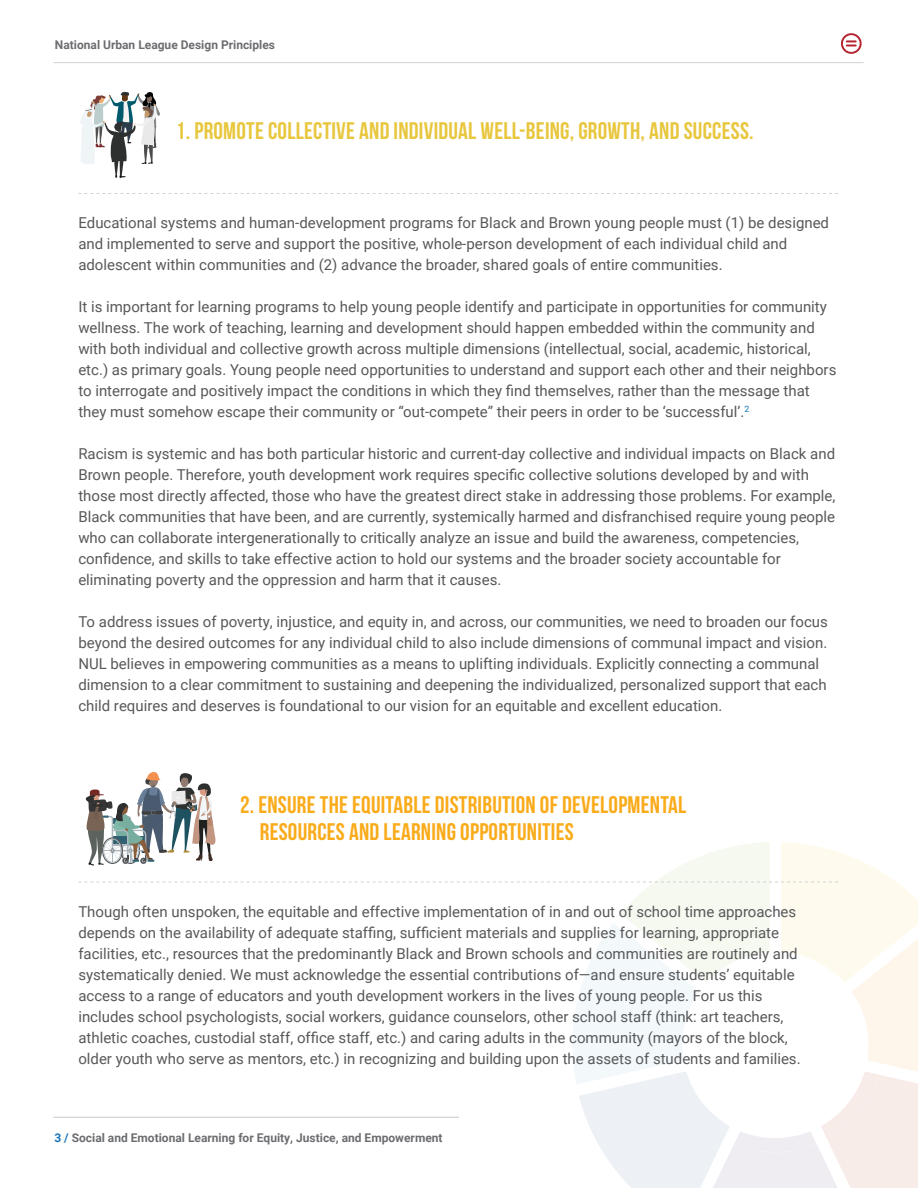
<style>
.page{position:relative;width:918px;height:1188px;background:#fff}
.page>*{position:absolute;margin:0;border:0;box-sizing:border-box;transform-origin:0 0}
.t1{font:24px/27px "Bebas Neue";letter-spacing:.01em;color:#faab1a}
.t2{font:24px "Bebas Neue";letter-spacing:.01em;color:#e8c73e}
.t3{font:15px/21px "Roboto";color:#57585a}
.t4{font:700 12px "Roboto";color:#6c6d70}
.s1{color:#1c75ba}
</style>
<div class="page">
<svg style="left:841px;top:33px;width:21px;height:21px"></svg>
<hr style="left:53px;top:62px;width:811px;height:1px;background:#d1d2d4">
<hr style="left:54px;top:1117px;width:405px;height:1px;background:#c7c8ca">
<svg style="left:78px;top:193px;width:760px;height:1px"></svg>
<svg style="left:80px;top:92px;width:80px;height:86px"></svg>
<svg style="left:78px;top:772px;width:840px;height:416px"></svg>
<p class="t4" style="left:55px;top:36px;width:222px">National Urban League Design Principles</p>
<p class="t2" style="left:176px;top:118px;width:579px">1. PROMOTE COLLECTIVE AND INDIVIDUAL WELL-BEING, GROWTH, AND SUCCESS.</p>
<p class="t3" style="left:78px;top:212px;width:752px">Educational systems and human-development programs for Black and Brown young people must (1) be designed and implemented to serve and support the positive, whole-person development of each individual child and adolescent within communities and (2) advance the broader, shared goals of entire communities.</p>
<p class="t3" style="left:78px;top:296px;width:760px">It is important for learning programs to help young people identify and participate in opportunities for community wellness. The work of teaching, learning and development should happen embedded within the community and with both individual and collective growth across multiple dimensions (intellectual, social, academic, historical, etc.) as primary goals. Young people need opportunities to understand and support each other and their neighbors to interrogate and positively impact the conditions in which they find themselves, rather than the message that they must somehow escape their community or “out-compete” their peers in order to be ‘successful’.<sup>2</sup></p>
<p class="t3" style="left:78px;top:443px;width:759px">Racism is systemic and has both particular historic and current-day collective and individual impacts on Black and Brown people. Therefore, youth development work requires specific collective solutions developed by and with those most directly affected, those who have the greatest direct stake in addressing those problems. For example, Black communities that have been, and are currently, systemically harmed and disfranchised require young people who can collaborate intergenerationally to critically analyze an issue and build the awareness, competencies, confidence, and skills to take effective action to hold our systems and the broader society accountable for eliminating poverty and the oppression and harm that it causes.</p>
<p class="t3" style="left:78px;top:611px;width:751px">To address issues of poverty, injustice, and equity in, and across, our communities, we need to broaden our focus beyond the desired outcomes for any individual child to also include dimensions of communal impact and vision.<br>NUL believes in empowering communities as a means to uplifting individuals. Explicitly connecting a communal dimension to a clear commitment to sustaining and deepening the individualized, personalized support that each child requires and deserves is foundational to our vision for an equitable and excellent education.</p>
<p class="t1" style="left:260px;top:790px;width:428px;text-indent:-20px">2. ENSURE THE EQUITABLE DISTRIBUTION OF DEVELOPMENTAL<br>RESOURCES AND LEARNING OPPORTUNITIES</p>
<p class="t3" style="left:78px;top:901px;width:724px">Though often unspoken, the equitable and effective implementation of in and out of school time approaches depends on the availability of adequate staffing, sufficient materials and supplies for learning, appropriate facilities, etc., resources that the predominantly Black and Brown schools and communities are routinely and systematically denied. We must acknowledge the essential contributions of—and ensure students’ equitable access to a range of educators and youth development workers in the lives of young people. For us this includes school psychologists, social workers, guidance counselors, other school staff (think: art teachers, athletic coaches, custodial staff, office staff, etc.) and caring adults in the community (mayors of the block, older youth who serve as mentors, etc.) in recognizing and building upon the assets of students and families.</p>
<p class="t4" style="left:54px;top:1129px;width:390px"><span class="s1">3 /</span> Social and Emotional Learning for Equity, Justice, and Empowerment</p>
</div>
